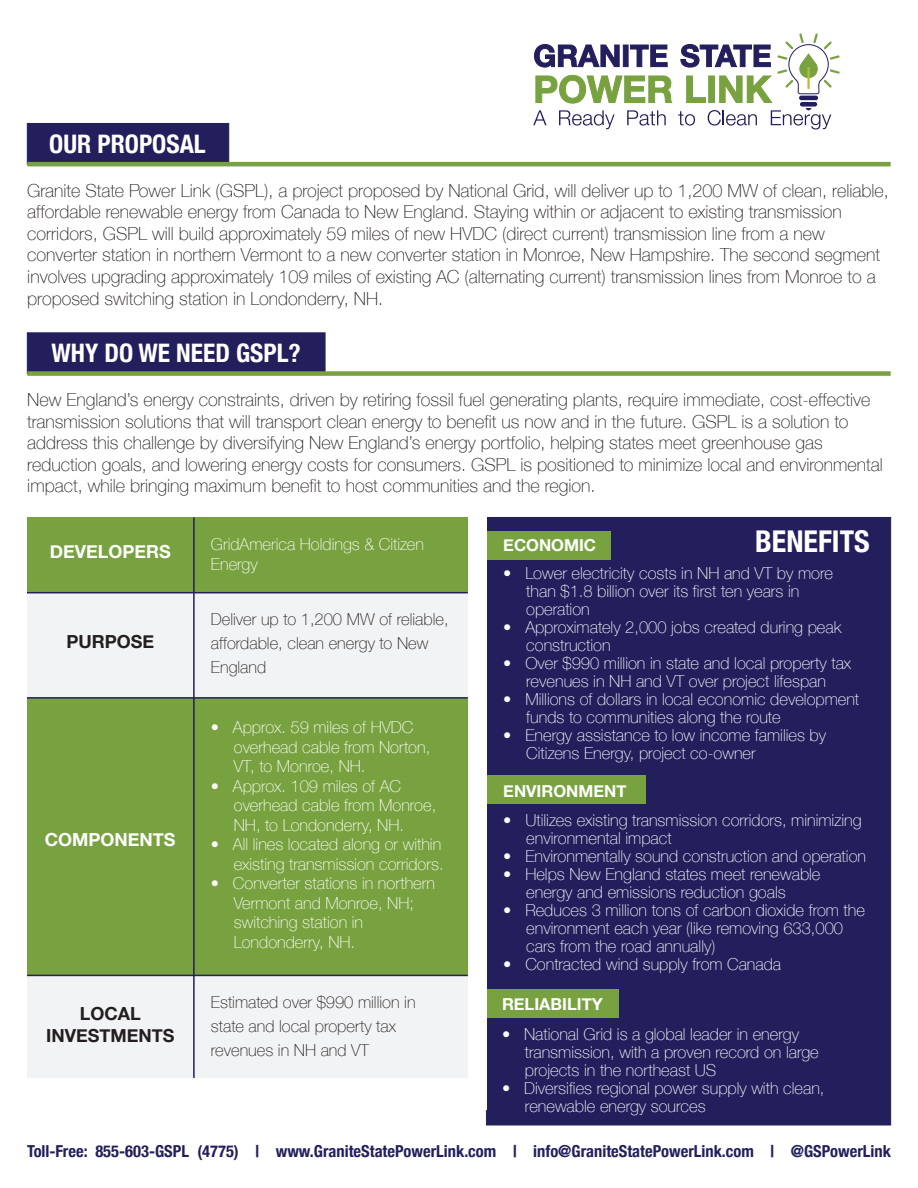
<style>
.page{position:relative;width:918px;height:1188px;background:#fff}
.page>*{position:absolute;margin:0;border:0;box-sizing:border-box;transform-origin:0 0}
.t1{font:700 condensed 30px "Helvetica Neue";color:#fff}
.t2{font:700 condensed 25.5px "Helvetica Neue";color:#fff}
.t3{font:100 18px/21.6px "Helvetica Neue";color:#231f20}
.t4{font:700 18px/21.8px "Helvetica Neue";color:#231f20;text-align:center}
.t5{font:700 18px "Helvetica Neue";color:#fff}
.t6{font:100 16.5px/18px "Helvetica Neue";color:#fff}
.t7{font:100 16.5px/24px "Helvetica Neue";color:#231f20}
.t8{font:700 condensed 16.5px "Helvetica Neue";color:#231f5c}
.t9{font:700 16.5px "Helvetica Neue";color:#fff}
</style>
<div class="page">
<div style="left:27px;top:517px;width:441px;height:561px;background:#f2f3f4"></div>
<div style="left:27px;top:698px;width:441px;height:277px;background:#78a23f"></div>
<div style="left:27px;top:123px;width:202px;height:42px;background:#231f5c;border:1px solid #231f5c"></div>
<div style="left:486px;top:517px;width:405px;height:608px;background:#231f5c;border:1px solid #231f5c"></div>
<svg style="left:533px;top:33px;width:307px;height:97px"></svg>
<hr style="left:27px;top:162px;width:864px;height:4px;background:#78a23f">
<div style="left:27px;top:332px;width:298px;height:42px;background:#231f5c;border:1px solid #231f5c"></div>
<div style="left:27px;top:371px;width:864px;height:5px;background:#78a23f"></div>
<div style="left:27px;top:517px;width:441px;height:76px;background:#78a23f"></div>
<hr style="left:193px;top:517px;width:2px;height:561px;background:#231f5c">
<div style="left:485px;top:532px;width:126px;height:28px;background:#78a23f"></div>
<div style="left:485px;top:775px;width:161px;height:29px;background:#78a23f"></div>
<div style="left:485px;top:989px;width:133px;height:28px;background:#78a23f"></div>
<hr style="left:27px;top:592px;width:441px;height:1px;background:#231f5c">
<hr style="left:27px;top:697px;width:441px;height:2px;background:#231f5c">
<hr style="left:27px;top:975px;width:441px;height:1px;background:#231f5c">
<div style="left:468px;top:514px;width:18px;height:595px;background:#fff"></div>
<h2 class="t2" style="left:49px;top:128px;width:158px">OUR PROPOSAL</h2>
<p class="t3" style="left:27px;top:179px;width:863px">Granite State Power Link (GSPL), a project proposed by National Grid, will deliver up to 1,200 MW of clean, reliable, affordable renewable energy from Canada to New England. Staying within or adjacent to existing transmission corridors, GSPL will build approximately 59 miles of new HVDC (direct current) transmission line from a new converter station in northern Vermont to a new converter station in Monroe, New Hampshire. The second segment involves upgrading approximately 109 miles of existing AC (alternating current) transmission lines from Monroe to a proposed switching station in Londonderry, NH.</p>
<h2 class="t2" style="left:52px;top:338px;width:251px">WHY DO WE NEED GSPL?</h2>
<p class="t3" style="left:27px;top:388px;width:857px">New England’s energy constraints, driven by retiring fossil fuel generating plants, require immediate, cost-effective transmission solutions that will transport clean energy to benefit us now and in the future. GSPL is a solution to address this challenge by diversifying New England’s energy portfolio, helping states meet greenhouse gas reduction goals, and lowering energy costs for consumers. GSPL is positioned to minimize local and environmental impact, while bringing maximum benefit to host communities and the region.</p>
<p class="t9" style="left:503px;top:535px;width:94px">ECONOMIC</p>
<h1 class="t1" style="left:755px;top:523px;width:116px">BENEFITS</h1>
<p class="t6" style="left:526px;top:564px;width:308px;text-indent:-23px">• Lower electricity costs in NH and VT by more than $1.8 billion over its first ten years in operation</p>
<p class="t6" style="left:526px;top:618px;width:317px;text-indent:-23px">• Approximately 2,000 jobs created during peak construction</p>
<p class="t6" style="left:503px;top:654px;width:349px;text-align:center">• Over $990 million in state and local property tax revenues in NH and VT over project lifespan</p>
<p class="t6" style="left:526px;top:690px;width:334px;text-indent:-23px">• Millions of dollars in local economic development funds to communities along the route</p>
<p class="t6" style="left:526px;top:726px;width:301px;text-indent:-23px">• Energy assistance to low income families by<br>Citizens Energy, project co-owner</p>
<p class="t9" style="left:503px;top:781px;width:125px">ENVIRONMENT</p>
<p class="t6" style="left:526px;top:811px;width:337px;text-indent:-23px">• Utilizes existing transmission corridors, minimizing environmental impact</p>
<p class="t6" style="left:503px;top:847px;width:364px">• Environmentally sound construction and operation</p>
<p class="t6" style="left:526px;top:865px;width:296px;text-indent:-23px">• Helps New England states meet renewable energy and emissions reduction goals</p>
<p class="t6" style="left:526px;top:901px;width:340px;text-indent:-23px">• Reduces 3 million tons of carbon dioxide from the environment each year (like removing 633,000 cars from the road annually)</p>
<p class="t6" style="left:503px;top:955px;width:279px">• Contracted wind supply from Canada</p>
<p class="t9" style="left:502px;top:994px;width:102px">RELIABILITY</p>
<p class="t6" style="left:525px;top:1025px;width:295px;text-indent:-23px">• National Grid is a global leader in energy transmission, with a proven record on large projects in the northeast US</p>
<p class="t6" style="left:525px;top:1079px;width:301px;text-indent:-23px">• Diversifies regional power supply with clean, renewable energy sources</p>
<p class="t8" style="left:27px;top:1141px;width:866px">Toll-Free: 855-603-GSPL (4775) | www.GraniteStatePowerLink.com | info@GraniteStatePowerLink.com | @GSPowerLink</p>
<p class="t6" style="left:211px;top:534px;width:215px;line-height:19.5px">GridAmerica Holdings &amp; Citizen<br>Energy</p>
<p class="t5" style="left:50px;top:540px;width:123px">DEVELOPERS</p>
<p class="t7" style="left:211px;top:607px;width:239px">Deliver up to 1,200 MW of reliable, affordable, clean energy to New<br>England</p>
<p class="t4" style="left:66px;top:630px;width:89px">PURPOSE</p>
<p class="t6" style="left:234px;top:717px;width:198px;line-height:19.5px;text-indent:-23px">• Approx. 59 miles of HVDC overhead cable from Norton,<br>VT, to Monroe, NH.</p>
<p class="t6" style="left:234px;top:776px;width:204px;line-height:19.5px;text-indent:-23px">• Approx. 109 miles of AC overhead cable from Monroe,<br>NH, to Londonderry, NH.</p>
<p class="t6" style="left:211px;top:834px;width:234px;line-height:19.5px;text-align:right">• All lines located along or within existing transmission corridors.</p>
<p class="t6" style="left:234px;top:873px;width:203px;line-height:19.5px;text-indent:-23px">• Converter stations in northern<br>Vermont and Monroe, NH; switching station in<br>Londonderry, NH.</p>
<p class="t5" style="left:45px;top:828px;width:132px">COMPONENTS</p>
<p class="t7" style="left:211px;top:990px;width:206px">Estimated over $990 million in state and local property tax revenues in NH and VT</p>
<p class="t4" style="left:46px;top:1002px;width:130px">LOCAL<br>INVESTMENTS</p>
</div>
